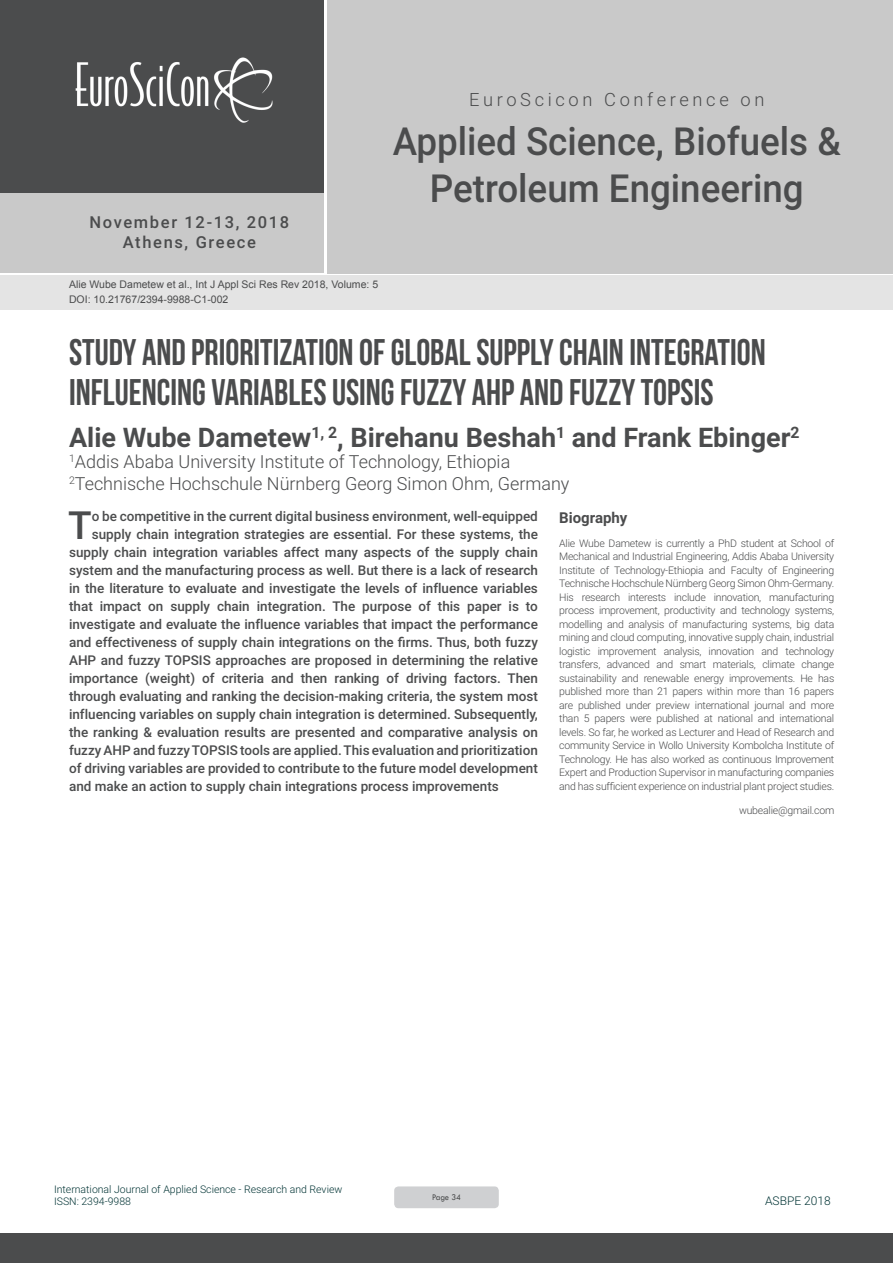
<style>
.page{position:relative;width:893px;height:1263px;background:#fff}
.page>*{position:absolute;margin:0;border:0;box-sizing:border-box;transform-origin:0 0}
.Abstract{font:500 38.85px "Roboto";color:#4b4c4d}
.t1{font:500 38.7px/46.3px "Roboto";color:#4b4c4d;text-align:center;scale:.95 1}
.t2{font:37.05px/40.8px "Bebas Neue";color:#4b4c4d;scale:.95 1}
.t3{font:700 27px "Roboto";color:#4b4c4d}
.t4{font:300 18.3px "Roboto";letter-spacing:.2em;color:#4b4c4d}
.t5{font:300 18px "Roboto";color:#4b4c4d}
.t6{font:500 16.5px/19.8px "Roboto";letter-spacing:.1em;color:#4b4c4d;text-align:center}
.Bio_Heading{font:700 15px "Roboto";color:#4b4c4d}
.Abstract-2{font:500 13.5px "Roboto";color:#4b4c4d}
.t7{font:300 12px "Roboto";color:#023435}
.Biography{font:300 10.5px/13.5px "Roboto";letter-spacing:-.02em;color:#4b4c4d;text-align:justify}
.t8{font:10.5px "Arial";color:#4b4c4d}
.t9{font:300 10.5px/12.6px "Roboto";color:#023435}
.t10{font:9px "Tw Cen";letter-spacing:-.02em;color:#4b4c4d;scale:.95 1}
</style>
<div class="page">
<div style="left:0;top:0;width:323px;height:193px;background:#4b4c4d"></div>
<div style="left:1px;top:193px;width:323px;height:80px;background:#c9c9c9"></div>
<div style="left:327px;top:0;width:566px;height:273px;background:#c9c9c9"></div>
<img style="left:75px;top:57px;width:198px;height:66px">
<div style="left:0;top:1233px;width:893px;height:30px;background:#4b4c4d"></div>
<div style="left:1px;top:275px;width:892px;height:35px;background:#e4e4e4"></div>
<div style="left:394px;top:1186px;width:105px;height:22px;background:#cfd0d2;border-radius:4px"></div>
<p class="t6" style="left:89px;top:211px;width:201px">November 12-13, 2018<br>Athens, Greece</p>
<p class="t8" style="left:69px;top:278px;width:311px">Alie Wube Dametew et al., Int J Appl Sci Res Rev 2018, Volume: 5</p>
<p class="t8" style="left:69px;top:292px;width:161px">DOI: 10.21767/2394-9988-C1-002</p>
<h3 class="t4" style="left:469px;top:87px;width:297px">EuroScicon Conference on</h3>
<h2 class="t1" style="left:393px;top:117px;width:473px">Applied Science, Biofuels &amp;<br>Petroleum Engineering</h2>
<p class="t2" style="left:69px;top:331px;width:735px">STUDY AND PRIORITIZATION OF GLOBAL SUPPLY CHAIN INTEGRATION<br>INFLUENCING VARIABLES USING FUZZY AHP AND FUZZY TOPSIS</p>
<p class="t3" style="left:69px;top:418px;width:732px">Alie Wube Dametew<sup>1,</sup> <sup>2</sup>, Birehanu Beshah<sup>1</sup> and Frank Ebinger<sup>2</sup></p>
<p class="t5" style="left:69px;top:449px;width:443px"><sup>1</sup>Addis Ababa University Institute of Technology, Ethiopia</p>
<p class="t5" style="left:69px;top:471px;width:502px"><sup>2</sup>Technische Hochschule Nürnberg Georg Simon Ohm, Germany</p>
<p class="Abstract" style="left:68px;top:498px;width:25px">T</p>
<p class="Abstract-2" style="left:92px;top:507px;width:448px">o be competitive in the current digital business environment, well-equipped</p>
<p class="Abstract-2" style="left:92px;top:525px;width:448px">supply chain integration strategies are essential. For these systems, the</p>
<p class="Abstract-2" style="left:69px;top:543px;width:470px">supply chain integration variables affect many aspects of the supply chain</p>
<p class="Abstract-2" style="left:69px;top:561px;width:470px">system and the manufacturing process as well. But there is a lack of research</p>
<p class="Abstract-2" style="left:69px;top:579px;width:470px">in the literature to evaluate and investigate the levels of influence variables</p>
<p class="Abstract-2" style="left:69px;top:597px;width:470px">that impact on supply chain integration. The purpose of this paper is to</p>
<p class="Abstract-2" style="left:69px;top:615px;width:470px">investigate and evaluate the influence variables that impact the performance</p>
<p class="Abstract-2" style="left:69px;top:633px;width:470px">and effectiveness of supply chain integrations on the firms. Thus, both fuzzy</p>
<p class="Abstract-2" style="left:69px;top:651px;width:470px">AHP and fuzzy TOPSIS approaches are proposed in determining the relative</p>
<p class="Abstract-2" style="left:69px;top:669px;width:470px">importance (weight) of criteria and then ranking of driving factors. Then</p>
<p class="Abstract-2" style="left:69px;top:687px;width:470px">through evaluating and ranking the decision-making criteria, the system most</p>
<p class="Abstract-2" style="left:69px;top:705px;width:470px">influencing variables on supply chain integration is determined. Subsequently,</p>
<p class="Abstract-2" style="left:69px;top:723px;width:470px">the ranking &amp; evaluation results are presented and comparative analysis on</p>
<p class="Abstract-2" style="left:69px;top:741px;width:470px">fuzzy AHP and fuzzy TOPSIS tools are applied. This evaluation and prioritization</p>
<p class="Abstract-2" style="left:69px;top:759px;width:470px">of driving variables are provided to contribute to the future model development</p>
<p class="Abstract-2" style="left:69px;top:777px;width:431px">and make an action to supply chain integrations process improvements</p>
<p class="Bio_Heading" style="left:559px;top:507px;width:70px">Biography</p>
<p class="Biography" style="left:559px;top:536px;width:277px">Alie Wube Dametew is currently a PhD student at School of Mechanical and Industrial Engineering, Addis Ababa University Institute of Technology-Ethiopia and Faculty of Engineering Technische Hochschule Nürnberg Georg Simon Ohm-Germany.<br>His research interests include innovation, manufacturing process improvement, productivity and technology systems, modelling and analysis of manufacturing systems, big data mining and cloud computing, innovative supply chain, industrial logistic improvement analysis, innovation and technology transfers, advanced and smart materials, climate change sustainability and renewable energy improvements. He has published more than 21 papers within more than 16 papers are published under preview international journal and more than 5 papers were published at national and international levels. So far, he worked as Lecturer and Head of Research and community Service in Wollo University Kombolcha Institute of Technology. He has also worked as continuous Improvement Expert and Production Supervisor in manufacturing companies and has sufficient experience on industrial plant project studies.</p>
<p class="Biography" style="left:739px;top:803px;width:97px">wubealie@gmail.com</p>
<p class="t9" style="left:54px;top:1182px;width:290px">International Journal of Applied Science - Research and Review<br>ISSN: 2394-9988</p>
<p class="t7" style="left:765px;top:1192px;width:67px">ASBPE 2018</p>
<p class="t10" style="left:432px;top:1192px;width:32px">Page 34</p>
</div>
